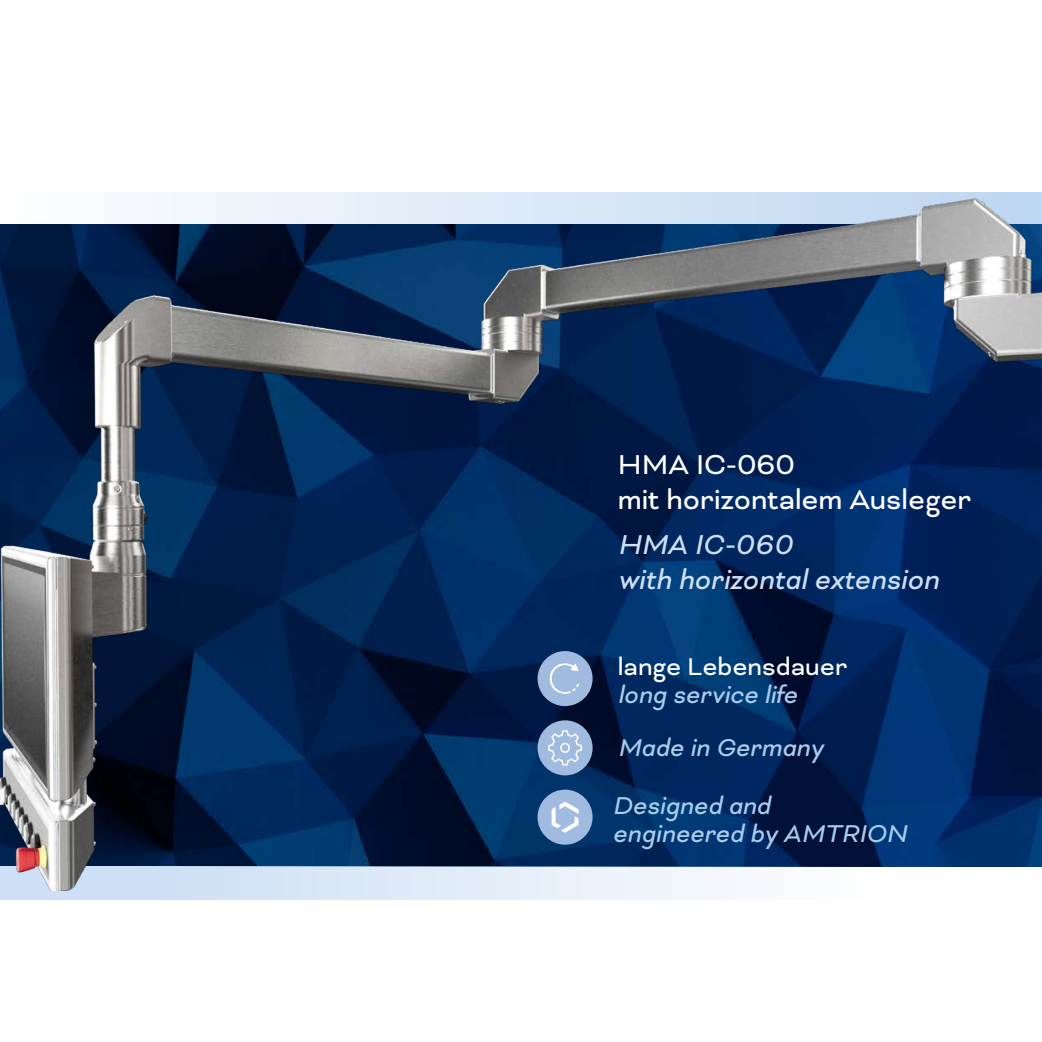
<style>
.page{position:relative;width:1042px;height:1042px;background:#fff}
.page>*{position:absolute;margin:0;border:0;box-sizing:border-box;transform-origin:0 0}
.t1{font:31.5px/35px "Bicyclette";color:#fff}
.t2{font:italic 31.5px/35px "Bicyclette";color:#cee0f5}
.t3{font:italic 28px/58.1px "Bicyclette";color:#aacded}
.t4{font:28px "Bicyclette";color:#fff}
</style>
<div class="page">
<div style="left:0;top:866px;width:878px;height:33px;background:linear-gradient(to right,#c7dbf3,#fcfdfe)"></div>
<img style="left:0;top:192px;width:1042px;height:699px">
<div style="left:537px;top:789px;width:55px;height:55px;background:#a0bae0;border-radius:50%"></div>
<svg style="left:551px;top:802px;width:27px;height:30px"></svg>
<div style="left:537px;top:651px;width:55px;height:55px;background:#a0bae0;border-radius:50%"></div>
<svg style="left:549px;top:663px;width:30px;height:31px"></svg>
<div style="left:537px;top:720px;width:55px;height:55px;background:#a0bae0;border-radius:50%"></div>
<svg style="left:547px;top:718px;width:36px;height:59px"></svg>
<div style="left:560px;top:743px;width:10px;height:10px;border:2px solid #fff;border-radius:50%"></div>
<p class="t1" style="left:618px;top:447px;width:355px">HMA IC-060<br>mit horizontalem Ausleger</p>
<p class="t2" style="left:618px;top:527px;width:323px">HMA IC-060<br>with horizontal extension</p>
<p class="t4" style="left:618px;top:651px;width:231px">lange Lebensdauer</p>
<p class="t3" style="left:618px;top:666px;width:181px">long service life</p>
<p class="t3" style="left:612px;top:718px;width:212px">Made in Germany<br>Designed and</p>
<p class="t3" style="left:612px;top:804px;width:296px">engineered by AMTRION</p>
</div>
